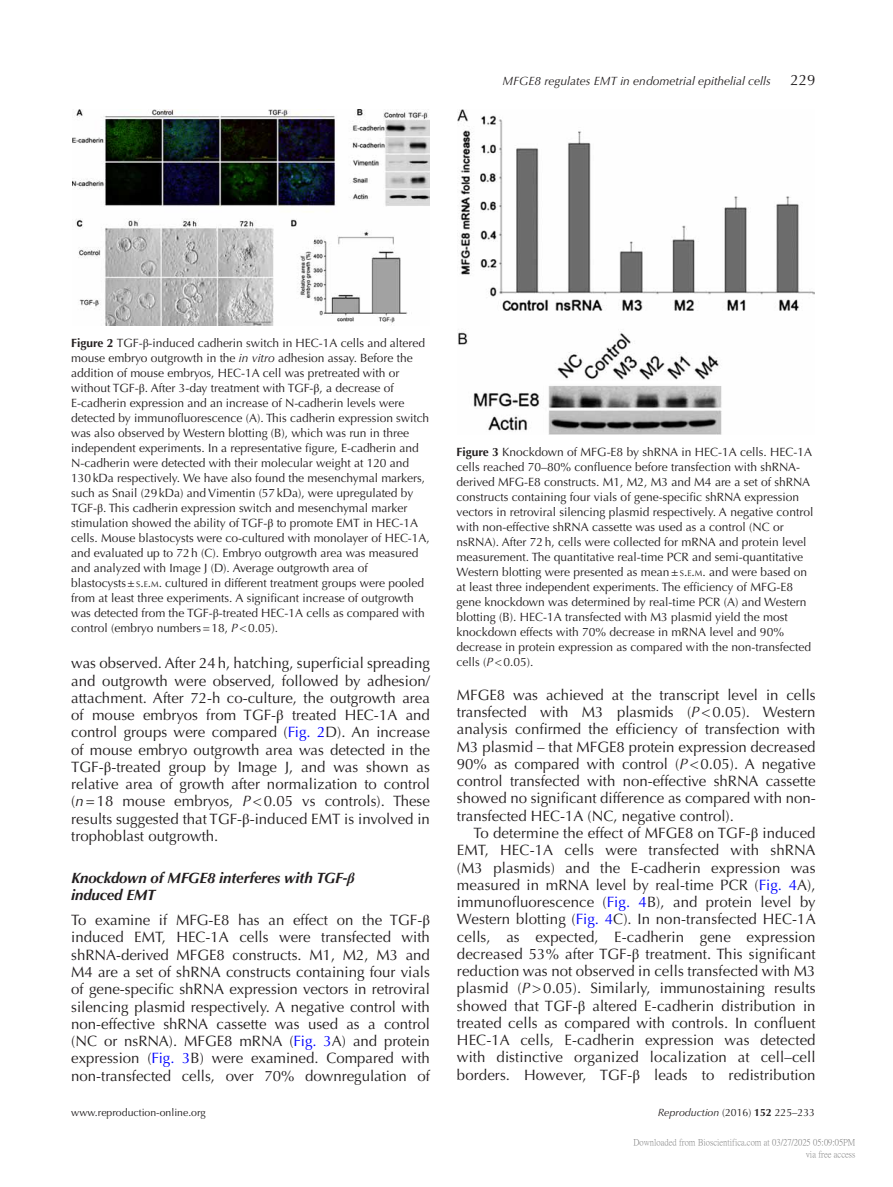
<style>
.page{position:relative;width:893px;height:1187px;background:#fff}
.page>*{position:absolute;margin:0;border:0;box-sizing:border-box;transform-origin:0 0}
.t1{font:15px/17.2px "Optima LT Std";color:#231f20;text-align:justify}
.t2{font:italic 700 15px/16.5px "Optima LT Std";letter-spacing:-.01em;color:#231f20}
.t3{font:12px/15px "Optima LT Std";color:#231f20}
.t4{font:italic 12px "Optima LT Std";color:#231f20}
.t5{font:10.5px "Optima LT Std";color:#231f20}
.t6{font:9px/12px "P Ming Li U";color:rgb(0 0 0/.5);text-align:right}
.s1{font-weight:700}
.s2{font-family:"STIX General"}
.s3{font-style:italic}
.s4{font-size:8.4px}
.s5{font-style:inherit}
.s6{color:#00f}
</style>
<div class="page">
<img style="left:457px;top:109px;width:358px;height:326px">
<img style="left:72px;top:109px;width:357px;height:217px">
<p class="t4" style="left:503px;top:74px;width:270px">MFGE8 regulates EMT in endometrial epithelial cells</p>
<p class="t1" style="left:791px;top:71px;width:27px">229</p>
<p class="t3" style="left:71px;top:336px;width:360px"><span class="s1">Figure 2</span> TGF-<span class="s2">β</span>-induced cadherin switch in HEC-1A cells and altered mouse embryo outgrowth in the <span class="s3">in vitro</span> adhesion assay. Before the addition of mouse embryos, HEC-1A cell was pretreated with or without TGF-<span class="s2">β</span>. After 3-day treatment with TGF-<span class="s2">β</span>, a decrease of E-cadherin expression and an increase of N-cadherin levels were detected by immunofluorescence (A). This cadherin expression switch was also observed by Western blotting (B), which was run in three independent experiments. In a representative figure, E-cadherin and N-cadherin were detected with their molecular weight at 120 and 130kDa respectively. We have also found the mesenchymal markers, such as Snail (29kDa) and Vimentin (57kDa), were upregulated by TGF-<span class="s2">β</span>. This cadherin expression switch and mesenchymal marker stimulation showed the ability of TGF-<span class="s2">β</span> to promote EMT in HEC-1A cells. Mouse blastocysts were co-cultured with monolayer of HEC-1A, and evaluated up to 72h (C). Embryo outgrowth area was measured and analyzed with Image J (D). Average outgrowth area of blastocysts± <span class="s4">S</span><span class="s5">.</span><span class="s4">E</span><span class="s5">.</span><span class="s4">M</span><span class="s5">.</span> cultured in different treatment groups were pooled from at least three experiments. A significant increase of outgrowth was detected from the TGF-<span class="s2">β</span>-treated HEC-1A cells as compared with control (embryo numbers=18, <span class="s3">P</span>&lt;0.05).</p>
<p class="t1" style="left:71px;top:654px;width:360px">was observed. After 24h, hatching, superficial spreading and outgrowth were observed, followed by adhesion/ attachment. After 72-h co-culture, the outgrowth area of mouse embryos from TGF-<span class="s2">β</span> treated HEC-1A and control groups were compared (<span class="s6">Fig. 2</span>D). An increase of mouse embryo outgrowth area was detected in the TGF-<span class="s2">β</span>-treated group by Image J, and was shown as relative area of growth after normalization to control (<span class="s3">n</span>=18 mouse embryos, <span class="s3">P</span>&lt;0.05 vs controls). These results suggested that TGF-<span class="s2">β</span>-induced EMT is involved in trophoblast outgrowth.</p>
<p class="t2" style="left:71px;top:870px;width:285px">Knockdown of MFGE8 interferes with TGF-<span class="s2">β </span>induced EMT</p>
<p class="t1" style="left:71px;top:911px;width:360px">To examine if MFG-E8 has an effect on the TGF-<span class="s2">β </span>induced EMT, HEC-1A cells were transfected with shRNA-derived MFGE8 constructs. M1, M2, M3 and M4 are a set of shRNA constructs containing four vials of gene-specific shRNA expression vectors in retroviral silencing plasmid respectively. A negative control with non-effective shRNA cassette was used as a control (NC or nsRNA). MFGE8 mRNA (<span class="s6">Fig. 3</span>A) and protein expression (<span class="s6">Fig. 3</span>B) were examined. Compared with non-transfected cells, over 70% downregulation of</p>
<p class="t3" style="left:457px;top:445px;width:358px"><span class="s1">Figure 3</span> Knockdown of MFG-E8 by shRNA in HEC-1A cells. HEC-1A cells reached 70–80% confluence before transfection with shRNA&shy;derived MFG-E8 constructs. M1, M2, M3 and M4 are a set of shRNA constructs containing four vials of gene-specific shRNA expression vectors in retroviral silencing plasmid respectively. A negative control with non-effective shRNA cassette was used as a control (NC or nsRNA). After 72h, cells were collected for mRNA and protein level measurement. The quantitative real-time PCR and semi-quantitative Western blotting were presented as mean± <span class="s4">S</span><span class="s5">.</span><span class="s4">E</span><span class="s5">.</span><span class="s4">M</span><span class="s5">.</span> and were based on at least three independent experiments. The efficiency of MFG-E8 gene knockdown was determined by real-time PCR (A) and Western blotting (B). HEC-1A transfected with M3 plasmid yield the most knockdown effects with 70% decrease in mRNA level and 90% decrease in protein expression as compared with the non-transfected cells (<span class="s3">P</span>&lt;0.05).</p>
<p class="t1" style="left:457px;top:686px;width:360px">MFGE8 was achieved at the transcript level in cells transfected with M3 plasmids (<span class="s3">P</span>&lt;0.05). Western analysis confirmed the efficiency of transfection with M3 plasmid – that MFGE8 protein expression decreased 90% as compared with control (<span class="s3">P</span>&lt;0.05). A negative control transfected with non-effective shRNA cassette showed no significant difference as compared with non&shy;transfected HEC-1A (NC, negative control).</p>
<p class="t1" style="left:457px;top:824px;width:360px;text-indent:17px">To determine the effect of MFGE8 on TGF-<span class="s2">β</span> induced EMT, HEC-1A cells were transfected with shRNA (M3 plasmids) and the E-cadherin expression was measured in mRNA level by real-time PCR (<span class="s6">Fig. 4</span>A), immunofluorescence (<span class="s6">Fig. 4</span>B), and protein level by Western blotting (<span class="s6">Fig. 4</span>C). In non-transfected HEC-1A cells, as expected, E-cadherin gene expression decreased 53% after TGF-<span class="s2">β</span> treatment. This significant reduction was not observed in cells transfected with M3 plasmid (<span class="s3">P</span>&gt;0.05). Similarly, immunostaining results showed that TGF-<span class="s2">β</span> altered E-cadherin distribution in treated cells as compared with controls. In confluent HEC-1A cells, E-cadherin expression was detected with distinctive organized localization at cell–cell borders. However, TGF-<span class="s2">β</span> leads to redistribution</p>
<p class="t5" style="left:71px;top:1105px;width:136px">www.reproduction-online.org</p>
<p class="t5" style="left:658px;top:1105px;width:159px"><span class="s3">Reproduction</span> (2016) <span class="s1">152</span> 225–233</p>
<p class="t6" style="left:633px;top:1136px;width:223px">Downloaded from Bioscientifica.com at 03/27/2025 05:09:05PM via free access</p>
</div>
